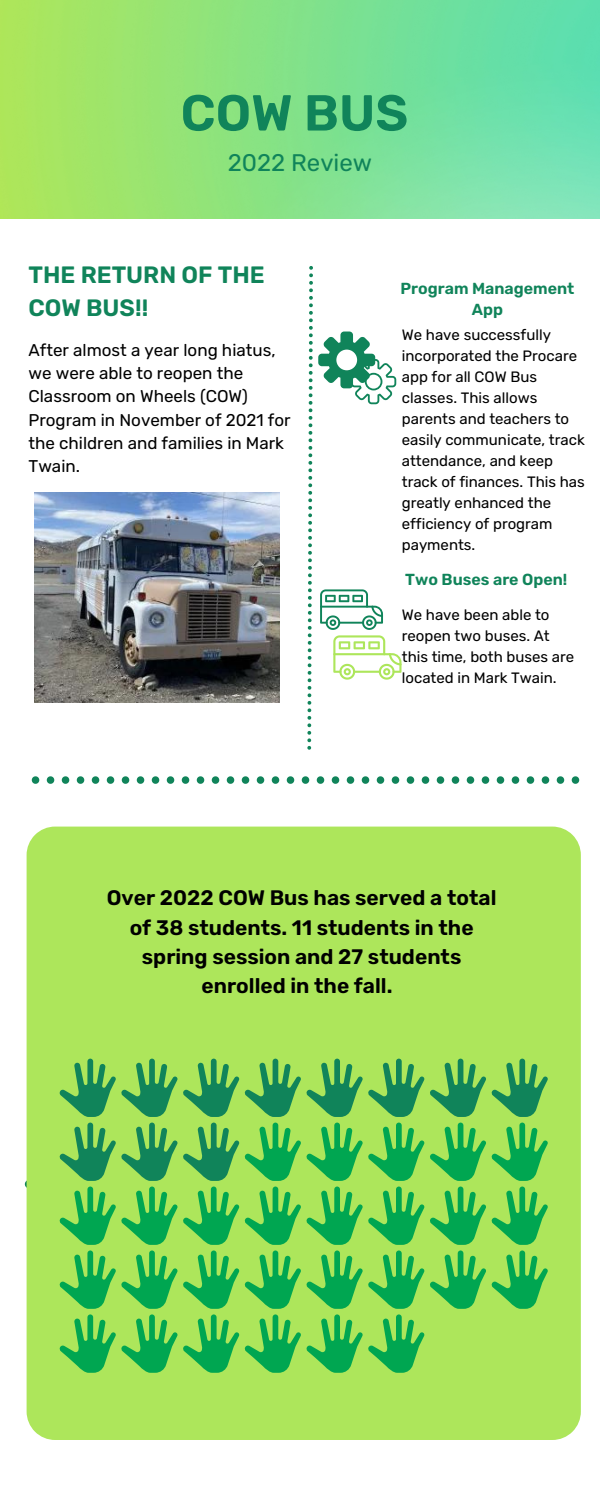
<style>
.page{position:relative;width:600px;height:1500px;background:#fff}
.page>*{position:absolute;margin:0;border:0;box-sizing:border-box;transform-origin:0 0}
.t1{font:600 50.5px "Rubik";color:#10845a}
.t2{font:24px "Rubik";color:#10845a}
.t3{font:600 23.7px/33px "Rubik";color:#10845a}
.t4{font:600 21px/29.2px "Rubik";color:#000;text-align:center}
.t5{font:17px/23.2px "Rubik";color:#000}
.t6{font:600 16px/21.8px "Rubik";color:#10845a;text-align:center}
.t7{font:15px/21px "Rubik";color:#000}
</style>
<div class="page">
<img style="left:0;top:0;width:600px;height:219px">
<svg style="left:307px;top:266px;width:95px;height:484px"></svg>
<svg style="left:32px;top:776px;width:547px;height:8px"></svg>
<svg style="left:27px;top:827px;width:554px;height:613px;background:#96dd5a"></svg>
<svg style="left:60px;top:1059px;width:283px;height:58px;background:#69bc5a"></svg>
<svg style="left:25px;top:1123px;width:553px;height:65px;background:#75cc59"></svg>
<img style="left:34px;top:493px;width:245px;height:210px">
<h1 class="t1" style="left:181px;top:83px;width:229px">COW BUS</h1>
<h2 class="t2" style="left:228px;top:149px;width:146px">2022 Review</h2>
<h3 class="t3" style="left:29px;top:258px;width:238px">THE RETURN OF THE<br>COW BUS!!</h3>
<p class="t5" style="left:29px;top:338px;width:264px">After almost a year long hiatus, we were able to reopen the<br>Classroom on Wheels (COW)<br>Program in November of 2021 for the children and families in Mark<br>Twain.</p>
<p class="t6" style="left:401px;top:277px;width:175px">Program Management<br>App</p>
<p class="t7" style="left:402px;top:324px;width:185px">We have successfully incorporated the Procare app for all COW Bus classes. This allows parents and teachers to easily communicate, track attendance, and keep track of finances. This has greatly enhanced the efficiency of program payments.</p>
<p class="t6" style="left:405px;top:568px;width:164px">Two Buses are Open!</p>
<p class="t7" style="left:402px;top:604px;width:174px">We have been able to reopen two buses. At this time, both buses are located in Mark Twain.</p>
<h3 class="t4" style="left:107px;top:884px;width:391px">Over 2022 COW Bus has served a total of 38 students. 11 students in the spring session and 27 students enrolled in the fall.</h3>
</div>
